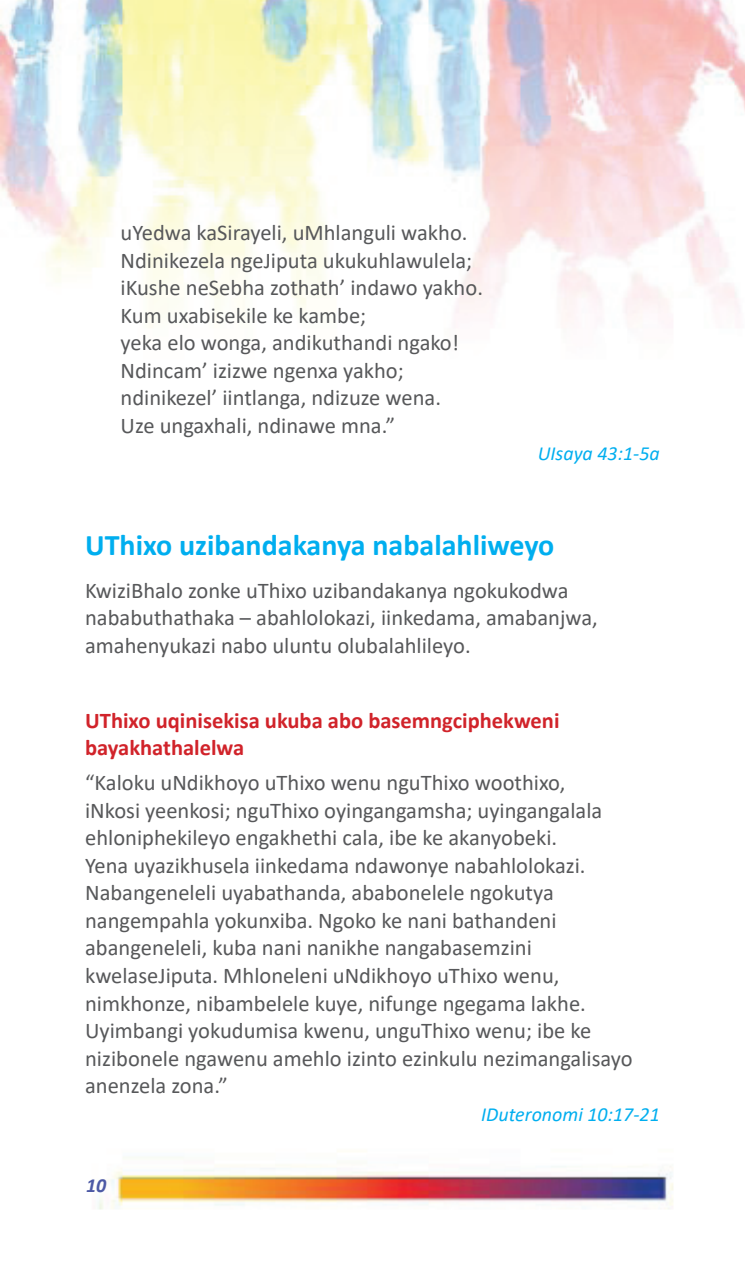
<style>
.page{position:relative;width:745px;height:1262px;background:#fff}
.page>*{position:absolute;margin:0;border:0;box-sizing:border-box;transform-origin:0 0}
.t1{font:700 30px "Calibri";color:#00aeef}
.t2{font:22.5px/27.5px "Calibri";color:#57585a}
.t3{font:700 22.5px/27.5px "Calibri";color:#d1232a}
.t4{font:italic 20px "Calibri";color:#00aeef}
.t5{font:italic 700 20px "Calibri";color:#4c59a5}
</style>
<div class="page">
<img style="left:0;top:0;width:744px;height:1210px">
<p class="t2" style="left:120px;top:218px;width:363px">uYedwa kaSirayeli, uMhlanguli wakho.<br>Ndinikezela ngeJiputa ukukuhlawulela; iKushe neSebha zothath’ indawo yakho.<br>Kum uxabisekile ke kambe;<br>yeka elo wonga, andikuthandi ngako!<br>Ndincam’ izizwe ngenxa yakho; ndinikezel’ iintlanga, ndizuze wena.<br>Uze ungaxhali, ndinawe mna.”</p>
<p class="t4" style="left:537px;top:440px;width:123px">UIsaya 43:1-5a</p>
<h1 class="t1" style="left:85px;top:524px;width:470px">UThixo uzibandakanya nabalahliweyo</h1>
<p class="t2" style="left:85px;top:576px;width:513px">KwiziBhalo zonke uThixo uzibandakanya ngokukodwa nababuthathaka – abahlolokazi, iinkedama, amabanjwa, amahenyukazi nabo uluntu olubalahlileyo.</p>
<p class="t3" style="left:85px;top:706px;width:475px">UThixo uqinisekisa ukuba abo basemngciphekweni bayakhathalelwa</p>
<p class="t2" style="left:85px;top:768px;width:548px">“Kaloku uNdikhoyo uThixo wenu nguThixo woothixo,<br>iNkosi yeenkosi; nguThixo oyingangamsha; uyingangalala ehloniphekileyo engakhethi cala, ibe ke akanyobeki.<br>Yena uyazikhusela iinkedama ndawonye nabahlolokazi.<br>Nabangeneleli uyabathanda, ababonelele ngokutya nangempahla yokunxiba. Ngoko ke nani bathandeni abangeneleli, kuba nani nanikhe nangabasemzini kwelaseJiputa. Mhloneleni uNdikhoyo uThixo wenu, nimkhonze, nibambelele kuye, nifunge ngegama lakhe.<br>Uyimbangi yokudumisa kwenu, unguThixo wenu; ibe ke nizibonele ngawenu amehlo izinto ezinkulu nezimangalisayo anenzela zona.”</p>
<p class="t4" style="left:481px;top:1100px;width:180px">IDuteronomi 10:17-21</p>
<p class="t5" style="left:86px;top:1171px;width:22px">10</p>
</div>
